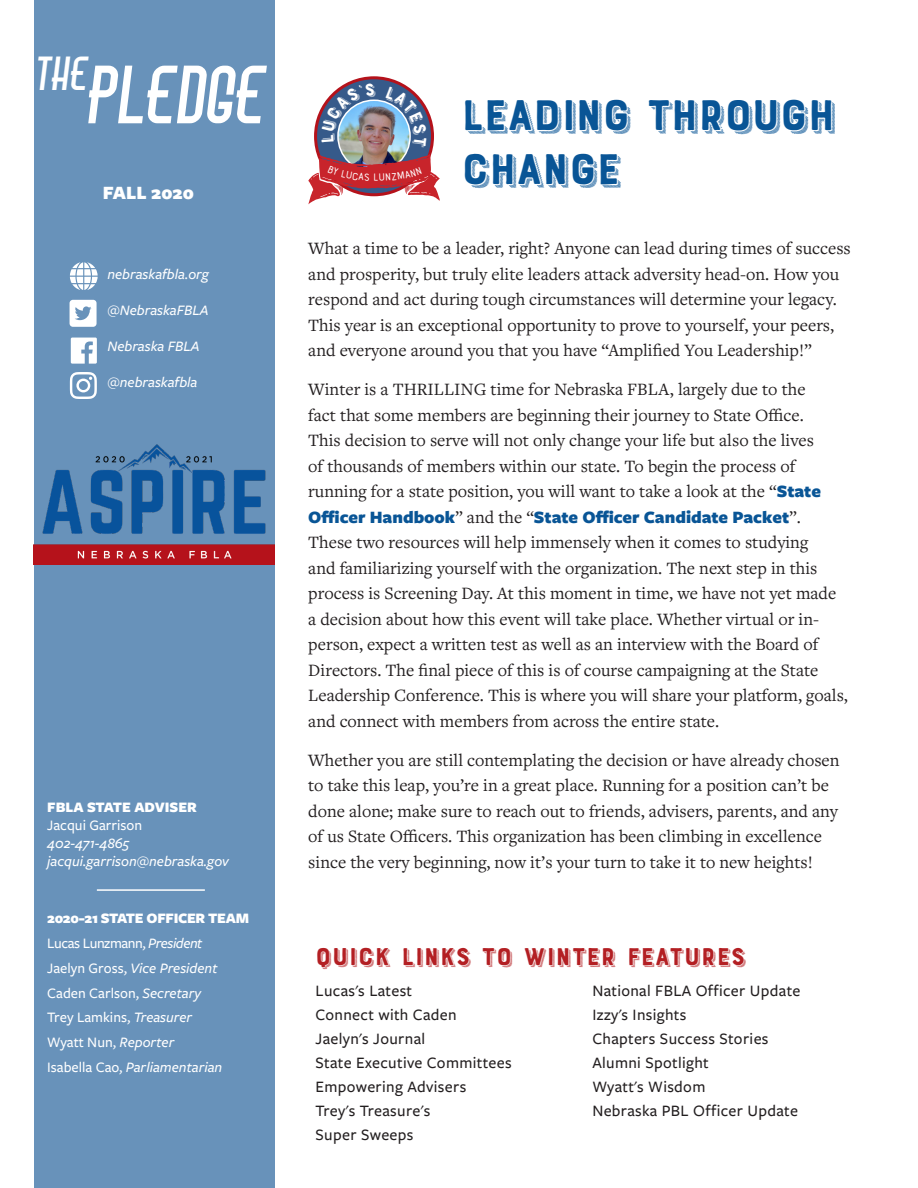
<style>
.page{position:relative;width:918px;height:1188px;background:#fff}
.page>*{position:absolute;margin:0;border:0;box-sizing:border-box;transform-origin:0 0}
.t1{font:72px "Air Americana";color:#fff}
.Article_Title{font:45px/54px "Bourton Hand Drop Stripes B";color:#095596}
.t2{font:42px "Air Americana";color:#fff}
.t3{font:25.5px "Bourton Hand Drop Stripes B";letter-spacing:.04em;color:#b31f23}
.t4{font:900 19.5px "Freight Sans Pro";color:#fff}
.Article_text{font:18px/25.5px "Freight Text Pro";color:#231f20}
.t5{font:500 16.5px "Freight Sans Pro";letter-spacing:.02em;color:#231f20}
.t6{font:italic 500 15px "Freight Sans Pro";color:#fff}
.t7{font:500 15px "Freight Sans Pro";color:#fff}
.t8{font:900 15px "Freight Sans Pro";letter-spacing:-.02em;color:#fff}
.t9{font:500 15px "Freight Sans Pro";letter-spacing:-.03em;color:#fff}
.t10{font:900 15px "Freight Sans Pro";color:#fff}
.t11{font:700 12px "Bourton Line";color:#fff}
.s1{font-style:italic}
.s2{font-style:normal}
.s3{font-family:"Freight Sans Pro";font-weight:900;color:#095596}
</style>
<div class="page">
<div style="left:34px;top:0;width:240px;height:1188px;background:#6892ba"></div>
<svg style="left:70px;top:300px;width:27px;height:27px"></svg>
<svg style="left:70px;top:372px;width:27px;height:27px"></svg>
<svg style="left:70px;top:262px;width:28px;height:28px"></svg>
<hr style="left:97px;top:889px;width:108px;height:2px;background:#fff">
<svg style="left:71px;top:338px;width:26px;height:26px"></svg>
<img style="left:34px;top:444px;width:240px;height:121px">
<div style="left:316px;top:78px;width:117px;height:117px;background:#365a8a;border-radius:50%"></div>
<div style="left:314px;top:76px;width:120px;height:120px;border:3px solid #b5121b;border-radius:50%"></div>
<img style="left:338px;top:100px;width:72px;height:72px;border-radius:36px">
<svg style="left:321px;top:83px;width:55px;height:60px"></svg>
<svg style="left:385px;top:86px;width:42px;height:62px"></svg>
<svg style="left:308px;top:154px;width:132px;height:50px"></svg>
<p class="t2" style="left:36px;top:52px;width:54px">THE</p>
<p class="t1" style="left:88px;top:58px;width:179px">PLEDGE</p>
<p class="t4" style="left:103px;top:179px;width:93px">FALL 2020</p>
<p class="t6" style="left:107px;top:265px;width:103px">nebraskafbla.org</p>
<p class="t6" style="left:107px;top:301px;width:103px">@NebraskaFBLA</p>
<p class="t6" style="left:107px;top:337px;width:94px">Nebraska FBLA</p>
<p class="t6" style="left:107px;top:373px;width:92px">@nebraskafbla</p>
<p class="t10" style="left:47px;top:797px;width:151px">FBLA STATE ADVISER</p>
<p class="t7" style="left:47px;top:815px;width:97px">Jacqui Garrison</p>
<p class="t6" style="left:47px;top:833px;width:84px">402-471-4865</p>
<p class="t6" style="left:47px;top:851px;width:183px">jacqui.garrison@nebraska.gov</p>
<p class="t8" style="left:47px;top:908px;width:203px">2020-21 STATE OFFICER TEAM</p>
<p class="t9" style="left:47px;top:933px;width:157px">Lucas Lunzmann, <span class="s1">President</span></p>
<p class="t6" style="left:47px;top:958px;width:172px"><span class="s2">Jaelyn Gross,</span> Vice President</p>
<p class="t7" style="left:47px;top:983px;width:155px">Caden Carlson, <span class="s1">Secretary</span></p>
<p class="t7" style="left:47px;top:1007px;width:147px">Trey Lamkins, <span class="s1">Treasurer</span></p>
<p class="t7" style="left:47px;top:1032px;width:129px">Wyatt Nun, <span class="s1">Reporter</span></p>
<p class="t6" style="left:47px;top:1057px;width:177px"><span class="s2">Isabella Cao,</span> Parliamentarian</p>
<p class="t11" style="left:373px;top:170px;width:8px">L</p>
<p class="Article_Title" style="left:461px;top:90px;width:376px">LEADING THROUGH<br>CHANGE</p>
<p class="Article_text" style="left:308px;top:235px;width:544px">What a time to be a leader, right? Anyone can lead during times of success and prosperity, but truly elite leaders attack adversity head-on. How you respond and act during tough circumstances will determine your legacy.<br>This year is an exceptional opportunity to prove to yourself, your peers, and everyone around you that you have “Amplified You Leadership!”</p>
<p class="Article_text" style="left:308px;top:376px;width:541px">Winter is a THRILLING time for Nebraska FBLA, largely due to the<br>fact that some members are beginning their journey to State Office.<br>This decision to serve will not only change your life but also the lives<br>of thousands of members within our state. To begin the process of running for a state position, you will want to take a look at the “<span class="s3">State Officer Handbook</span>” and the “<span class="s3">State Officer Candidate Packet</span>”.<br>These two resources will help immensely when it comes to studying<br>and familiarizing yourself with the organization. The next step in this process is Screening Day. At this moment in time, we have not yet made a decision about how this event will take place. Whether virtual or in&shy;person, expect a written test as well as an interview with the Board of Directors. The final piece of this is of course campaigning at the State Leadership Conference. This is where you will share your platform, goals, and connect with members from across the entire state.</p>
<p class="Article_text" style="left:308px;top:747px;width:533px">Whether you are still contemplating the decision or have already chosen to take this leap, you’re in a great place. Running for a position can’t be done alone; make sure to reach out to friends, advisers, parents, and any of us State Officers. This organization has been climbing in excellence since the very beginning, now it’s your turn to take it to new heights!</p>
<p class="t3" style="left:316px;top:941px;width:431px">QUICK LINKS TO WINTER FEATURES</p>
<p class="t5" style="left:316px;top:979px;width:98px">Lucas's Latest</p>
<p class="t5" style="left:316px;top:1003px;width:143px">Connect with Caden</p>
<p class="t5" style="left:316px;top:1027px;width:111px">Jaelyn's Journal</p>
<p class="t5" style="left:316px;top:1051px;width:198px">State Executive Committees</p>
<p class="t5" style="left:316px;top:1075px;width:152px">Empowering Advisers</p>
<p class="t5" style="left:316px;top:1099px;width:116px">Trey's Treasure's</p>
<p class="t5" style="left:316px;top:1123px;width:99px">Super Sweeps</p>
<p class="t5" style="left:592px;top:979px;width:210px">National FBLA Officer Update</p>
<p class="t5" style="left:592px;top:1003px;width:96px">Izzy's Insights</p>
<p class="t5" style="left:592px;top:1027px;width:178px">Chapters Success Stories</p>
<p class="t5" style="left:592px;top:1051px;width:118px">Alumni Spotlight</p>
<p class="t5" style="left:592px;top:1075px;width:115px">Wyatt's Wisdom</p>
<p class="t5" style="left:592px;top:1099px;width:207px">Nebraska PBL Officer Update</p>
</div>
